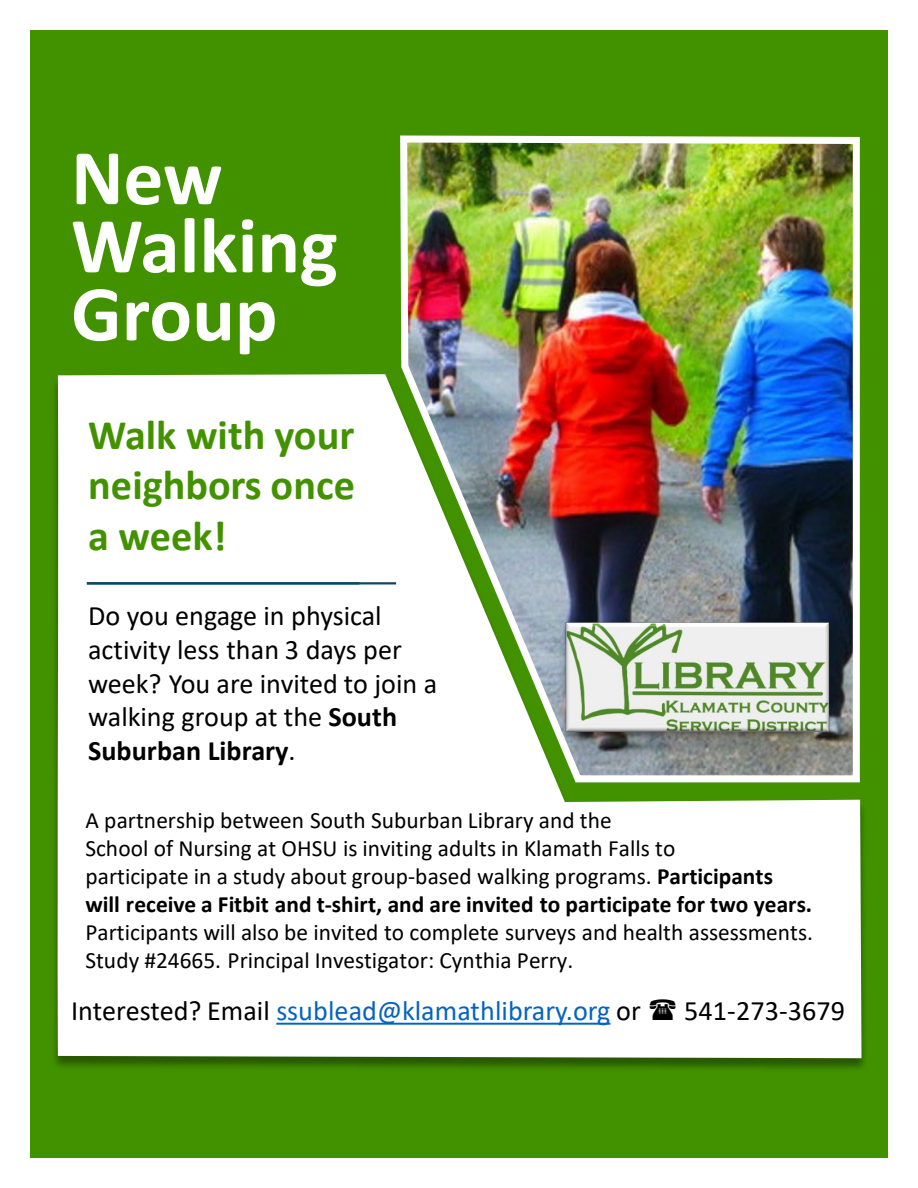
<style>
.page{position:relative;width:918px;height:1188px;background:#fff}
.page>*{position:absolute;margin:0;border:0;box-sizing:border-box;transform-origin:0 0}
.t1{font:700 79.65px/68.1px "Calibri";color:#fff}
.t2{font:700 42.15px/50.7px "Calibri";color:#429200;text-align:justify}
.t3{font:28.2px/33.8px "Calibri";color:#000}
.t4{font:28.2px "Calibri";color:#0563c1}
.t5{font:23.4px/28.2px "Calibri";color:#000}
.s1{font-weight:700}
.s2{color:#000}
</style>
<div class="page">
<div style="left:30px;top:30px;width:858px;height:1128px;background:#429200"></div>
<img style="left:54px;top:382px;width:811px;height:687px">
<div style="left:57px;top:374px;width:805px;height:684px;background:#fff"></div>
<img style="left:397px;top:135px;width:466px;height:651px">
<hr style="left:87px;top:582px;width:309px;height:2px;background:#094868">
<svg style="left:276px;top:1023px;width:334px;height:2px"></svg>
<img style="left:556px;top:615px;width:284px;height:131px">
<svg style="left:650px;top:998px;width:25px;height:22px"></svg>
<h1 class="t1" style="left:71px;top:143px;width:268px">New<br>Walking<br>Group</h1>
<h2 class="t2" style="left:88px;top:409px;width:268px">Walk with your neighbors once a week!</h2>
<p class="t3" style="left:88px;top:598px;width:351px">Do you engage in physical activity less than 3 days per week? You are invited to join a walking group at the <span class="s1">South<br>Suburban Library</span>.</p>
<p class="t5" style="left:85px;top:805px;width:728px">A partnership between South Suburban Library and the<br>School of Nursing at OHSU is inviting adults in Klamath Falls to<br>participate in a study about group-based walking programs. <span class="s1">Participants will receive a Fitbit and t-shirt, and are invited to participate for two years.</span></p>
<p class="t5" style="left:85px;top:918px;width:729px">Participants will also be invited to complete surveys and health assessments.<br>Study #24665. Principal Investigator: Cynthia Perry.</p>
<p class="t4" style="left:71px;top:991px;width:571px"><span class="s2">Interested? Email</span> ssublead@klamathlibrary.org <span class="s2">or</span></p>
<p class="t3" style="left:684px;top:993px;width:162px">541-273-3679</p>
</div>
